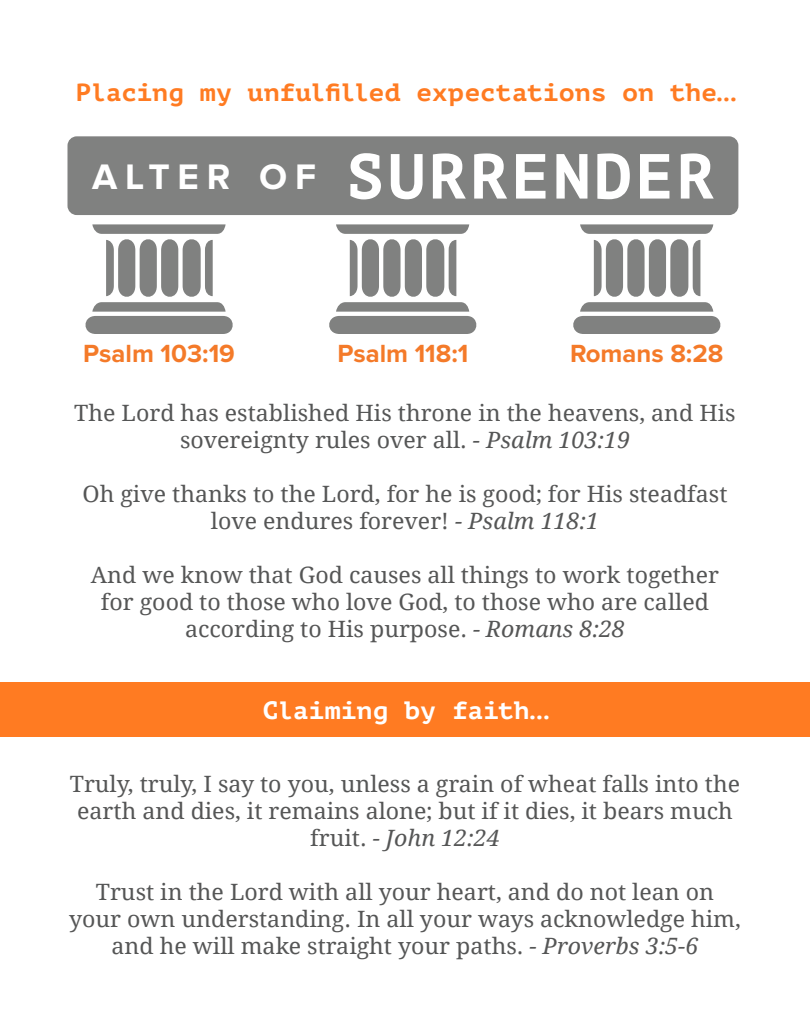
<style>
.page{position:relative;width:810px;height:1035px;background:#fff}
.page>*{position:absolute;margin:0;border:0;box-sizing:border-box;transform-origin:0 0}
.t1{font:700 63.5px "PT Mono";letter-spacing:.05em;color:#fff}
.t2{font:700 25.75px "Proxima Nova";color:#f47a29}
.Article_Text{font:700 25px "PT Mono";letter-spacing:.01em;color:#ff7b22}
.Article_Text-2{font:700 25px "PT Mono";letter-spacing:.01em;color:#fff}
.Article_Text-3{font:22.5px/27px "Droid Serif Pro";color:#555656;text-align:center}
.s1{font-style:italic}
</style>
<div class="page">
<div style="left:0;top:682px;width:810px;height:55px;background:#ff7b22"></div>
<svg style="left:573px;top:224px;width:148px;height:110px"></svg>
<svg style="left:85px;top:224px;width:148px;height:110px"></svg>
<svg style="left:329px;top:224px;width:148px;height:110px"></svg>
<div style="left:68px;top:136px;width:670px;height:79px;background:#808180;border-radius:9px"></div>
<p class="Article_Text" style="left:76px;top:77px;width:660px">Placing my unfulfilled expectations on the…</p>
<p class="t1" style="left:92px;top:139px;width:624px"><sup>A</sup> <sup>LT</sup> <sup>E</sup> <sup>R</sup> <sup>O</sup> <sup>F</sup> SURRENDER</p>
<p class="t2" style="left:83px;top:338px;width:153px">Psalm 103:19</p>
<p class="t2" style="left:337px;top:338px;width:133px">Psalm 118:1</p>
<p class="t2" style="left:570px;top:338px;width:155px">Romans 8:28</p>
<p class="Article_Text-3" style="left:74px;top:399px;width:663px">The Lord has established His throne in the heavens, and His sovereignty rules over all. <span class="s1">- Psalm 103:19</span></p>
<p class="Article_Text-3" style="left:83px;top:480px;width:646px">Oh give thanks to the Lord, for he is good; for His steadfast love endures forever! <span class="s1">- Psalm 118:1</span></p>
<p class="Article_Text-3" style="left:91px;top:561px;width:630px">And we know that God causes all things to work together for good to those who love God, to those who are called according to His purpose. <span class="s1">- Romans 8:28</span></p>
<p class="Article_Text-2" style="left:263px;top:695px;width:286px">Claiming by faith…</p>
<p class="Article_Text-3" style="left:70px;top:770px;width:672px">Truly, truly, I say to you, unless a grain of wheat falls into the earth and dies, it remains alone; but if it dies, it bears much fruit. <span class="s1">- John 12:24</span></p>
<p class="Article_Text-3" style="left:69px;top:878px;width:673px">Trust in the Lord with all your heart, and do not lean on your own understanding. In all your ways acknowledge him, and he will make straight your paths. <span class="s1">- Proverbs 3:5-6</span></p>
</div>
